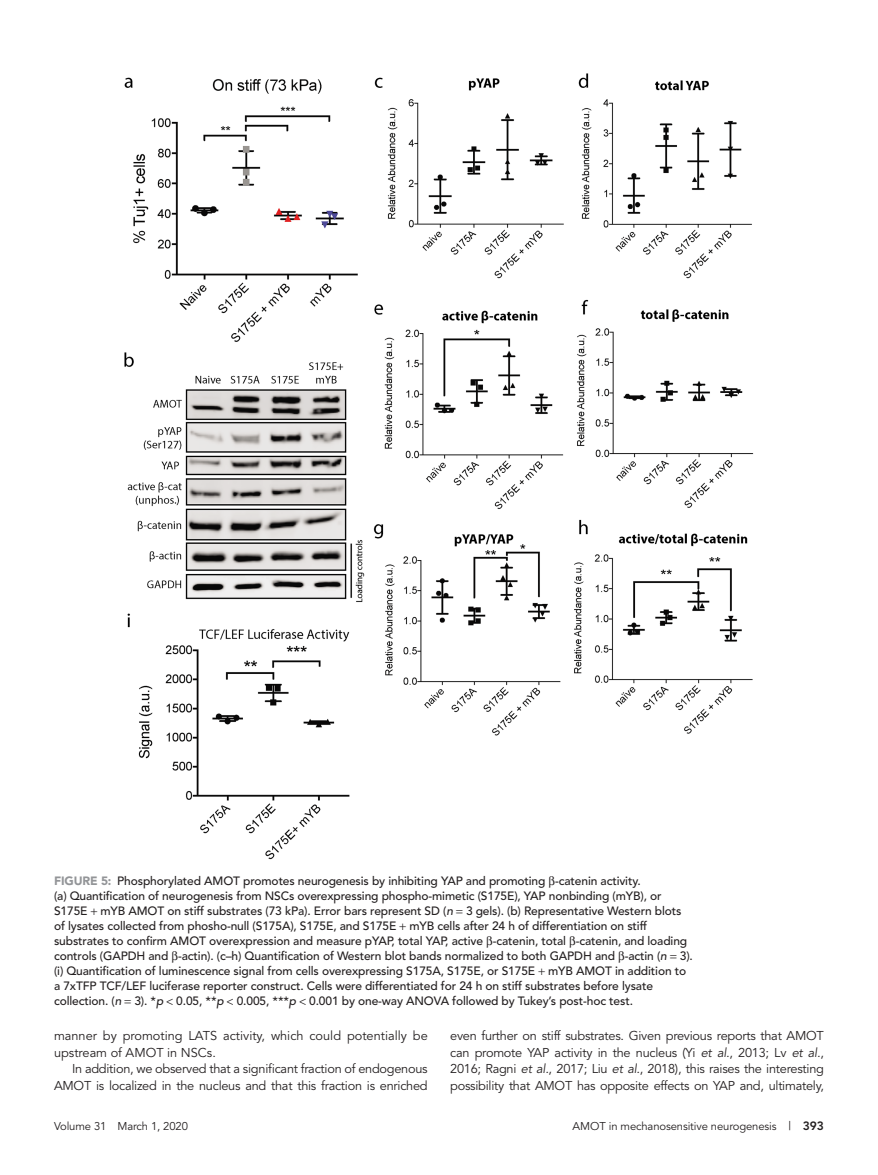
<style>
.page{position:relative;width:878px;height:1175px;background:#fff}
.page>*{position:absolute;margin:0;border:0;box-sizing:border-box;transform-origin:0 0}
.Para{font:12.75px/16.5px "Avenir";letter-spacing:-.02em;color:#231f20;text-align:right}
.Para-2{font:12.75px/16.5px "Avenir";color:#231f20}
.FigCaption_35_5p{font:500 12px/15px "Avenir";letter-spacing:-.01em;color:#231f20}
.t1{font:11.25px "Avenir";letter-spacing:-.01em;color:#231f20}
.s1{font-weight:900;color:#939598}
.s2{font-style:italic}
.s3{font-size:12px}
.s4{font-weight:800;font-size:12px}
</style>
<div class="page">
<img style="left:124px;top:73px;width:630px;height:787px">
<p class="FigCaption_35_5p" style="left:54px;top:873px;width:640px"><span class="s1">FIGURE 5:</span> Phosphorylated AMOT promotes neurogenesis by inhibiting YAP and promoting -catenin activity.<br>(a) Quantification of neurogenesis from NSCs overexpressing phospho-mimetic (S175E), YAP nonbinding (mYB), or S175E mYB AMOT on stiff substrates (73 kPa). Error bars represent SD (<span class="s2">n</span> 3 gels). (b) Representative Western blots of lysates collected from phosho-null (S175A), S175E, and S175E mYB cells after 24 h of differentiation on stiff substrates to confirm AMOT overexpression and measure pYAP, total YAP, active -catenin, total -catenin, and loading controls (GAPDH and -actin). (c–h) Quantification of Western blot bands normalized to both GAPDH and -actin (<span class="s2">n</span> 3). (i) Quantification of luminescence signal from cells overexpressing S175A, S175E, or S175E mYB AMOT in addition to a 7xTFP TCF/LEF luciferase reporter construct. Cells were differentiated for 24 h on stiff substrates before lysate collection. (<span class="s2">n</span> 3). *<span class="s2">p</span> 0.05, **<span class="s2">p</span> 0.005, ***<span class="s2">p</span> 0.001 by one-way ANOVA followed by Tukey’s post-hoc test.</p>
<p class="Para-2" style="left:54px;top:1027px;width:375px">manner by promoting LATS activity, which could potentially be upstream of AMOT in NSCs.</p>
<p class="Para" style="left:54px;top:1060px;width:375px">In addition, we observed that a significant fraction of endogenous<br>AMOT is localized in the nucleus and that this fraction is enriched</p>
<p class="Para" style="left:450px;top:1027px;width:375px;text-align:justify">even further on stiff substrates. Given previous reports that AMOT can promote YAP activity in the nucleus (Yi <span class="s2">et al.</span>, 2013; Lv <span class="s2">et al.</span>, 2016; Ragni <span class="s2">et al.</span>, 2017; Liu <span class="s2">et al.</span>, 2018), this raises the interesting possibility that AMOT has opposite effects on YAP and, ultimately,</p>
<p class="t1" style="left:54px;top:1119px;width:135px">Volume 31 March 1, 2020</p>
<p class="t1" style="left:572px;top:1119px;width:253px">AMOT in mechanosensitive neurogenesis <span class="s3">|</span> <span class="s4">393</span></p>
</div>
